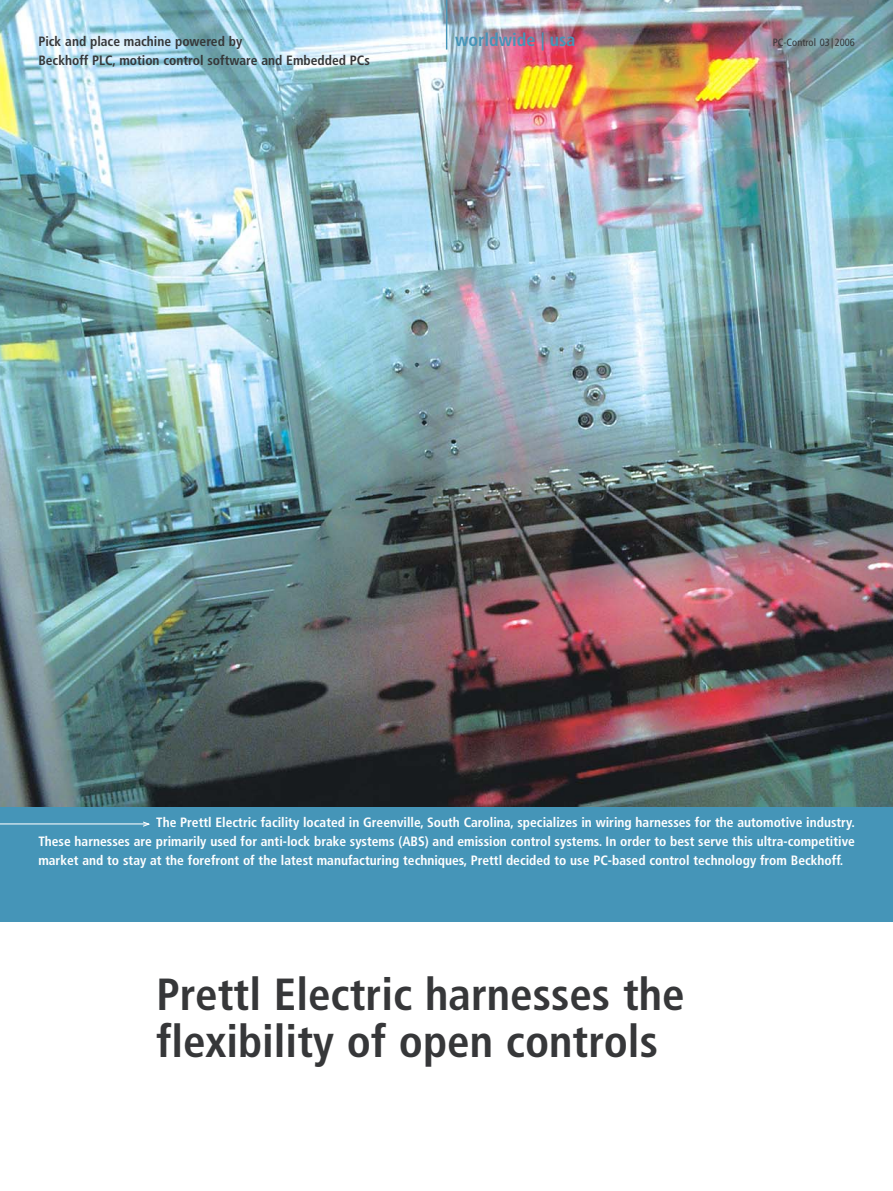
<style>
.page{position:relative;width:893px;height:1191px;background:#fff}
.page>*{position:absolute;margin:0;border:0;box-sizing:border-box;transform-origin:0 0}
.t1{font:700 condensed 45px/47.2px "Frutiger";color:#363739}
.t2{font:700 condensed 18px "Frutiger";color:#4595b8}
.t3{font:700 condensed 13.5px/19px "Frutiger";color:#fff;text-align:justify}
.t4{font:700 condensed 13.5px "Frutiger";color:#363739}
.t5{font:condensed 10.5px "Frutiger";color:#363739}
</style>
<div class="page">
<img style="left:0;top:0;width:893px;height:922px">
<p class="t4" style="left:38px;top:36px;width:205px">Pick and place machine powered by</p>
<h2 class="t2" style="left:455px;top:32px;width:122px">worldwide | usa</h2>
<p class="t5" style="left:773px;top:38px;width:84px">PC-Control 03 | 2006</p>
<p class="t4" style="left:38px;top:55px;width:333px">Beckhoff PLC, motion control software and Embedded PCs</p>
<p class="t3" style="left:38px;top:814px;width:818px;text-indent:118px">The Prettl Electric facility located in Greenville, South Carolina, specializes in wiring harnesses for the automotive industry.<br>These harnesses are primarily used for anti-lock brake systems (ABS) and emission control systems. In order to best serve this ultra-competitive market and to stay at the forefront of the latest manufacturing techniques, Prettl decided to use PC-based control technology from Beckhoff.</p>
<h1 class="t1" style="left:156px;top:974px;width:530px">Prettl Electric harnesses the flexibility of open controls</h1>
</div>
